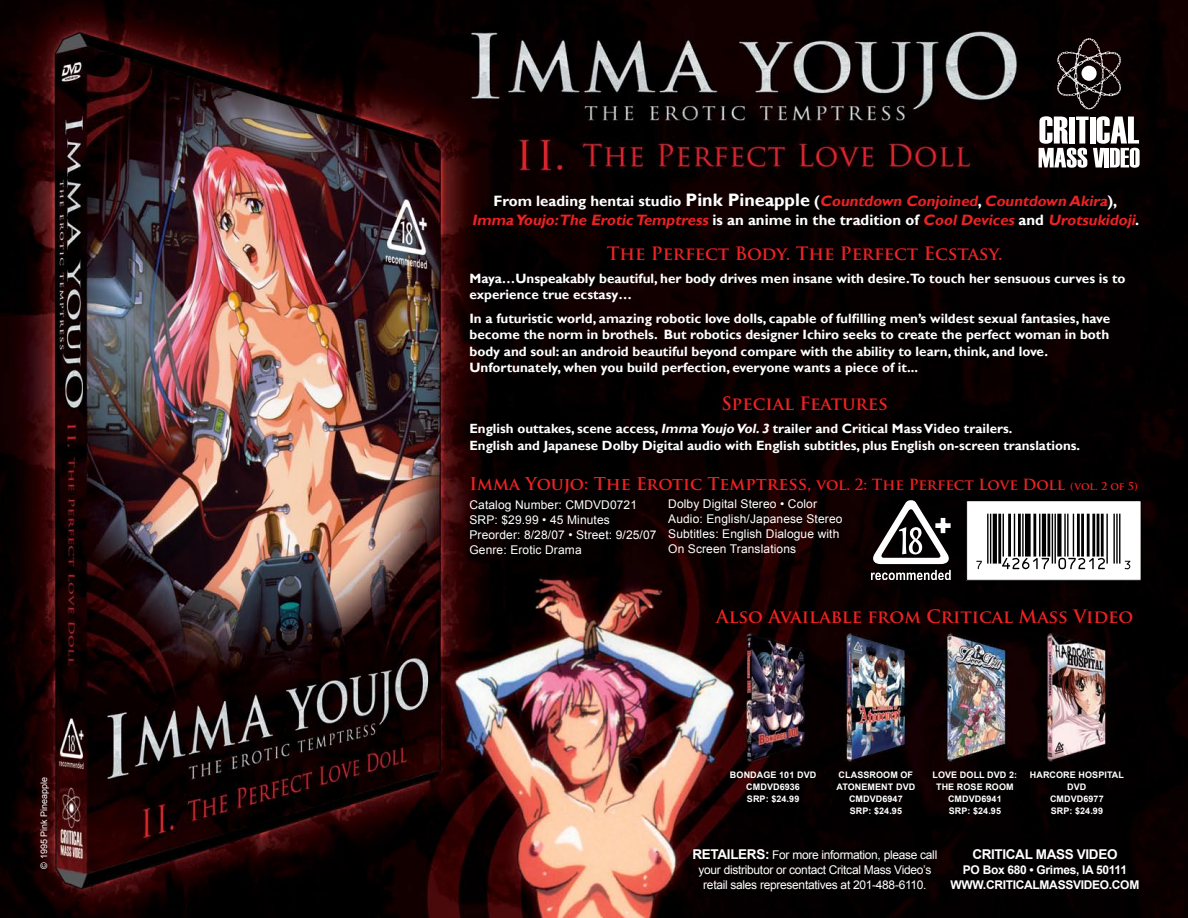
<style>
.page{position:relative;width:1188px;height:918px;background:#fff}
.page>*{position:absolute;margin:0;border:0;box-sizing:border-box;transform-origin:0 0}
.t1{font:700 18px "Trajan Pro";color:#ed2224}
.t2{font:700 17.25px "Trajan Pro";color:#ed2224}
.t3{font:italic 700 15px/19.5px "Gill Sans";color:#ed2224;text-align:center}
.t4{font:700 13.5px/16.5px "Gill Sans";color:#fff}
.t5{font:700 13.5px "Arial";letter-spacing:-.025em;color:#fff}
.t6{font:700 13.35px/16.5px "Gill Sans";color:#fff}
.t7{font:12px/15px "Arial";letter-spacing:.01em;color:#fff}
.t8{font:12px/15px "Arial";letter-spacing:-.025em;color:#fff;text-align:center}
.t9{font:700 12px/15px "Arial";letter-spacing:-.025em;color:#fff;text-align:center}
.t10{font:700 9px/12px "Arial";letter-spacing:.01em;color:#fff}
.t11{font:9px "Arial";color:#fff}
.s1{font-style:normal;color:#fff}
.s2{font-style:normal;font-size:18px;color:#fff}
.s3{font-style:italic}
.s4{font-size:15px}
.s5{font-size:10.5px}
.s6{font-weight:700;font-size:13.5px}
</style>
<div class="page">
<img style="left:0;top:0;width:1188px;height:918px">
<div style="left:967px;top:501px;width:174px;height:79px;background:#fff"></div>
<div style="left:966px;top:500px;width:176px;height:81px;border:1px solid #000"></div>
<svg style="left:976px;top:561px;width:6px;height:8px"></svg>
<hr style="left:990px;top:514px;width:1px;height:50px;background:#000">
<hr style="left:987px;top:514px;width:2px;height:50px;background:#000">
<hr style="left:998px;top:514px;width:3px;height:50px;background:#000">
<svg style="left:993px;top:514px;width:4px;height:50px"></svg>
<svg style="left:1002px;top:514px;width:48px;height:55px"></svg>
<hr style="left:1054px;top:514px;width:2px;height:50px;background:#000">
<hr style="left:1052px;top:514px;width:1px;height:50px;background:#000">
<svg style="left:1057px;top:514px;width:48px;height:55px"></svg>
<hr style="left:1113px;top:514px;width:2px;height:50px;background:#000">
<hr style="left:1106px;top:514px;width:2px;height:50px;background:#000">
<hr style="left:1119px;top:514px;width:1px;height:50px;background:#000">
<hr style="left:1116px;top:514px;width:2px;height:50px;background:#000">
<svg style="left:1124px;top:561px;width:6px;height:8px"></svg>
<svg style="left:873px;top:500px;width:76px;height:64px"></svg>
<hr style="left:941px;top:518px;width:4px;height:15px;background:#fff">
<div style="left:935px;top:523px;width:15px;height:5px;background:#fff"></div>
<svg style="left:871px;top:570px;width:79px;height:10px"></svg>
<svg style="left:1039px;top:116px;width:101px;height:52px"></svg>
<svg style="left:1057px;top:38px;width:64px;height:71px;background:#2b2323"></svg>
<div style="left:1082px;top:66px;width:15px;height:15px;background:#fff;border-radius:50%"></div>
<p class="t11" style="left:38px;top:868px;width:93px;rotate:-90deg">© 1995 Pink Pineapple</p>
<p class="t3" style="left:472px;top:192px;width:669px"><span class="s1">From leading hentai studio</span> <span class="s2">Pink Pineapple</span> <span class="s1">(</span>Countdown Conjoined<span class="s1">,</span> Countdown Akira<span class="s1">),<br></span>Imma Youjo:The Erotic Temptress <span class="s1">i s a n a n i m e i n t h e t r a d i t i o n o f</span> CoolDevices <span class="s1">a n d</span> Urotsukidoji<span class="s1">.</span></p>
<h1 class="t1" style="left:607px;top:242px;width:397px">The Perfect Body. The Perfect Ecstasy.</h1>
<p class="t4" style="left:470px;top:270px;width:658px">Maya…Unspeakably beautiful, her body drives men insane with desire.To touch her sensuous curves is to experience true ecstasy…</p>
<p class="t4" style="left:470px;top:310px;width:642px">In a futuristic world, amazing robotic love dolls, capable of fulfilling men’s wildest sexual fantasies, have become the norm in brothels. But robotics designer Ichiro seeks to create the perfect woman in both body and soul: an android beautiful beyond compare with the ability to learn, think, and love.<br>Unfortunately, when you build perfection, everyone wants a piece of it...</p>
<h1 class="t1" style="left:722px;top:392px;width:168px">Special Features</h1>
<p class="t6" style="left:470px;top:421px;width:612px">English outtakes, scene access, <span class="s3">Imma Youjo Vol.3</span> trailer and Critical Mass Video trailers.<br>English and Japanese Dolby Digital audio with English subtitles, plus English on-screen translations.</p>
<p class="t2" style="left:470px;top:473px;width:670px">Imma Youjo: The Erotic Temptress, <span class="s4">vol. 2: The Perfect Love Doll</span> <span class="s5">(vol. 2 of 5)</span></p>
<p class="t7" style="left:668px;top:497px;width:176px">Dolby Digital Stereo • Color<br>Audio: English/Japanese Stereo<br>Subtitles: English Dialogue with<br>On Screen Translations</p>
<p class="t7" style="left:470px;top:497px;width:189px">Catalog Number: CMDVD0721<br>SRP: $29.99 • 45 Minutes<br>Preorder: 8/28/07 • Street: 9/25/07<br>Genre: Erotic Drama</p>
<h1 class="t1" style="left:716px;top:605px;width:419px">Also Available from Critical Mass Video</h1>
<p class="t10" style="left:746px;top:769px;width:72px;text-indent:33px">101 DVD<br>CMDVD6936<br>SRP: $24.99</p>
<p class="t10" style="left:933px;top:769px;width:13px">LOVE</p>
<p class="t10" style="left:960px;top:769px;width:14px">DOLL</p>
<p class="t10" style="left:987px;top:769px;width:31px">DVD 2:</p>
<p class="t10" style="left:730px;top:769px;width:28px">BONDAGE</p>
<p class="t10" style="left:839px;top:769px;width:8px">CLASSROOM</p>
<p class="t10" style="left:901px;top:769px;width:14px">OF</p>
<p class="t10" style="left:837px;top:781px;width:7px">ATO</p>
<p class="t10" style="left:855px;top:781px;width:14px">NEME</p>
<p class="t10" style="left:936px;top:781px;width:29px">THE ROSE</p>
<p class="t10" style="left:948px;top:781px;width:55px;text-indent:37px">ROOM<br>CMDVD6941<br>SRP: $24.95</p>
<p class="t10" style="left:849px;top:781px;width:68px;text-indent:32px">NT DVD<br>CMDVD6947<br>SRP: $24.95</p>
<p class="t10" style="left:1030px;top:769px;width:15px">HARCORE</p>
<p class="t10" style="left:1079px;top:769px;width:14px">HOSPITAL</p>
<p class="t10" style="left:1050px;top:781px;width:55px;text-indent:17px">DVD<br>CMDVD6977<br>SRP: $24.99</p>
<p class="t8" style="left:693px;top:847px;width:246px"><span class="s6">RETAILERS:</span> For more information, please call your distributor or contact Critcal Mass Video’s retail sales representatives at 201-488-6110.</p>
<p class="t5" style="left:972px;top:845px;width:147px">CRITICAL MASS VIDEO</p>
<p class="t9" style="left:951px;top:863px;width:190px">PO BOX 680 • GRIMES, IA 50111<br>WWW.CRITICALMASSVIDEO.COM</p>
</div>
